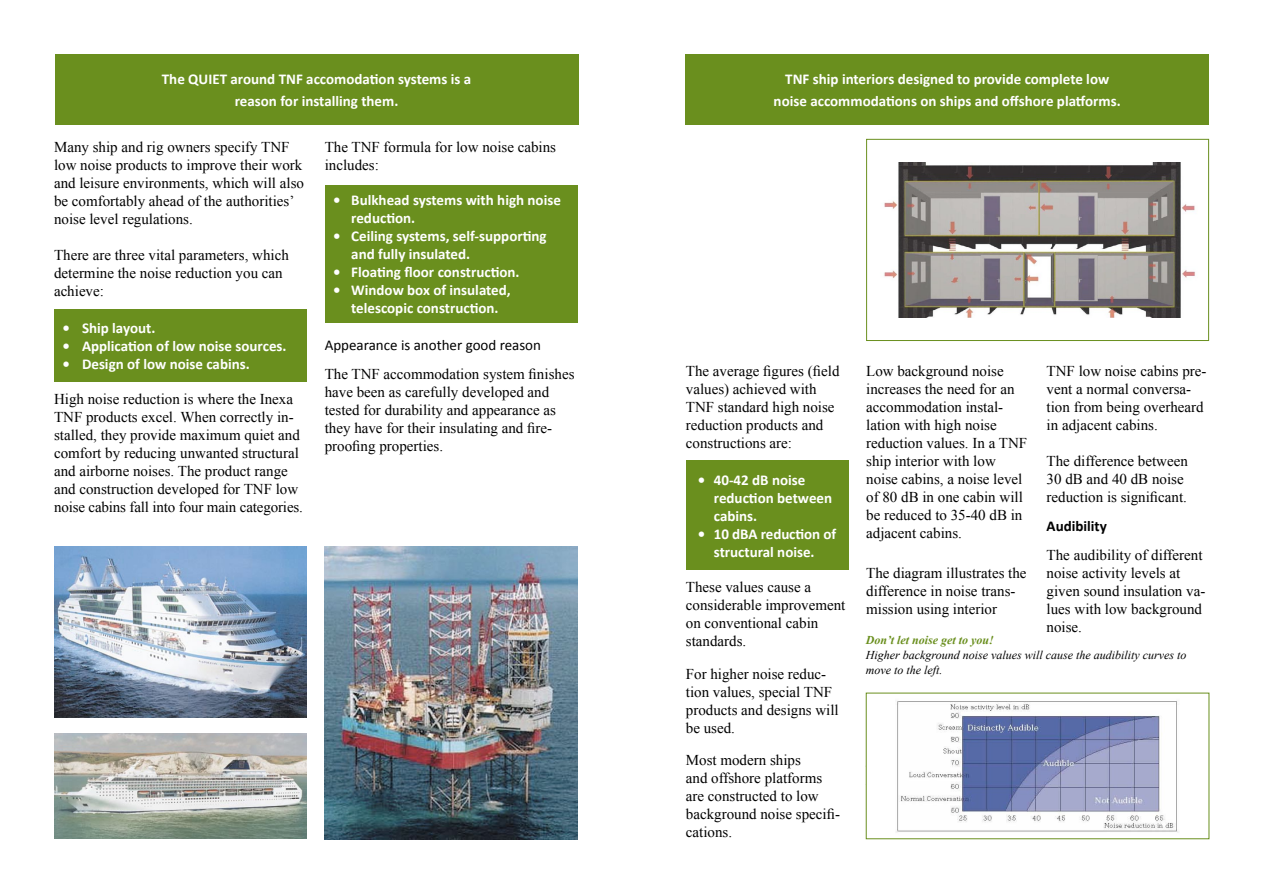
<style>
.page{position:relative;width:1263px;height:893px;background:#fff}
.page>*{position:absolute;margin:0;border:0;box-sizing:border-box;transform-origin:0 0}
.t1{font:15px/18px "Times New Roman";color:#000}
.t2{font:700 15px/18px "Calibri";color:#fff}
.t3{font:15px "Calibri";color:#000}
.t4{font:700 15px "Calibri";color:#000}
.t5{font:italic 12px/15px "Times New Roman";color:#000}
.t6{font:italic 700 12px "Times New Roman";color:#6a8f1e}
</style>
<div class="page">
<div style="left:55px;top:54px;width:523px;height:70px;background:#6a8f1e"></div>
<div style="left:54px;top:309px;width:253px;height:73px;background:#6a8f1e"></div>
<div style="left:325px;top:185px;width:252px;height:137px;background:#6a8f1e"></div>
<img style="left:54px;top:546px;width:253px;height:171px">
<img style="left:325px;top:546px;width:252px;height:293px">
<img style="left:54px;top:733px;width:253px;height:106px">
<div style="left:685px;top:54px;width:524px;height:70px;background:#6a8f1e"></div>
<img style="left:884px;top:163px;width:311px;height:155px">
<div style="left:866px;top:139px;width:343px;height:202px;border:1px solid #6a8f1e"></div>
<div style="left:686px;top:460px;width:162px;height:110px;background:#6a8f1e"></div>
<img style="left:896px;top:701px;width:282px;height:132px">
<p class="t2" style="left:162px;top:70px;width:311px">The QUIET around TNF accomodation systems is a</p>
<p class="t2" style="left:235px;top:92px;width:165px">reason for installing them.</p>
<p class="t1" style="left:54px;top:138px;width:251px">Many ship and rig owners specify TNF low noise products to improve their work and leisure environments, which will also be comfortably ahead of the authorities’ noise level regulations.</p>
<p class="t1" style="left:54px;top:246px;width:236px">There are three vital parameters, which determine the noise reduction you can achieve:</p>
<p class="t2" style="left:63px;top:319px;width:94px">• Ship layout.</p>
<p class="t2" style="left:63px;top:337px;width:226px">• Application of low noise sources.</p>
<p class="t2" style="left:63px;top:355px;width:189px">• Design of low noise cabins.</p>
<p class="t1" style="left:54px;top:390px;width:250px">High noise reduction is where the Inexa TNF products excel. When correctly in&shy;stalled, they provide maximum quiet and comfort by reducing unwanted structural and airborne noises. The product range and construction developed for TNF low noise cabins fall into four main categories.</p>
<p class="t1" style="left:325px;top:138px;width:233px">The TNF formula for low noise cabins includes:</p>
<p class="t2" style="left:351px;top:191px;width:211px;text-indent:-18px">• Bulkhead systems with high noise reduction.</p>
<p class="t2" style="left:351px;top:227px;width:197px;text-indent:-18px">• Ceiling systems, self-supporting and fully insulated.</p>
<p class="t2" style="left:333px;top:263px;width:188px">• Floating floor construction.</p>
<p class="t2" style="left:333px;top:281px;width:179px">• Window box of insulated,</p>
<p class="t2" style="left:351px;top:299px;width:149px">telescopic construction.</p>
<p class="t3" style="left:325px;top:336px;width:218px">Appearance is another good reason</p>
<p class="t1" style="left:325px;top:365px;width:251px">The TNF accommodation system finishes have been as carefully developed and tested for durability and appearance as they have for their insulating and fire&shy;proofing properties.</p>
<p class="t2" style="left:785px;top:70px;width:325px">TNF ship interiors designed to provide complete low</p>
<p class="t2" style="left:774px;top:92px;width:349px">noise accommodations on ships and offshore platforms.</p>
<p class="t1" style="left:686px;top:362px;width:155px">The average figures (field values) achieved with<br>TNF standard high noise reduction products and constructions are:</p>
<p class="t2" style="left:714px;top:471px;width:120px;text-indent:-16px">• 40-42 dB noise reduction between cabins.</p>
<p class="t2" style="left:698px;top:525px;width:140px;text-align:center">• 10 dBA reduction of structural noise.</p>
<p class="t1" style="left:686px;top:578px;width:161px">These values cause a considerable improvement on conventional cabin standards.</p>
<p class="t1" style="left:686px;top:664px;width:154px">For higher noise reduc&shy;tion values, special TNF products and designs will be used.</p>
<p class="t1" style="left:686px;top:751px;width:156px">Most modern ships<br>and offshore platforms are constructed to low background noise specifi&shy;cations.</p>
<p class="t1" style="left:866px;top:362px;width:162px">Low background noise increases the need for an accommodation instal&shy;lation with high noise reduction values. In a TNF ship interior with low noise cabins, a noise level of 80 dB in one cabin will be reduced to 35-40 dB in adjacent cabins.</p>
<p class="t1" style="left:866px;top:563px;width:162px">The diagram illustrates the difference in noise trans&shy;mission using interior</p>
<p class="t1" style="left:1046px;top:362px;width:161px">TNF low noise cabins pre&shy;vent a normal conversa&shy;tion from being overheard in adjacent cabins.</p>
<p class="t1" style="left:1046px;top:452px;width:143px">The difference between</p>
<p class="t1" style="left:1046px;top:470px;width:142px">30 dB and 40 dB noise reduction is significant.</p>
<p class="t4" style="left:1046px;top:516px;width:62px">Audibility</p>
<p class="t1" style="left:1046px;top:545px;width:160px">The audibility of different noise activity levels at given sound insulation va&shy;lues with low background noise.</p>
<p class="t6" style="left:866px;top:632px;width:129px">Don’t let noise get to you!</p>
<p class="t5" style="left:866px;top:648px;width:322px">Higher background noise values will cause the audibility curves to move to the left.</p>
</div>
